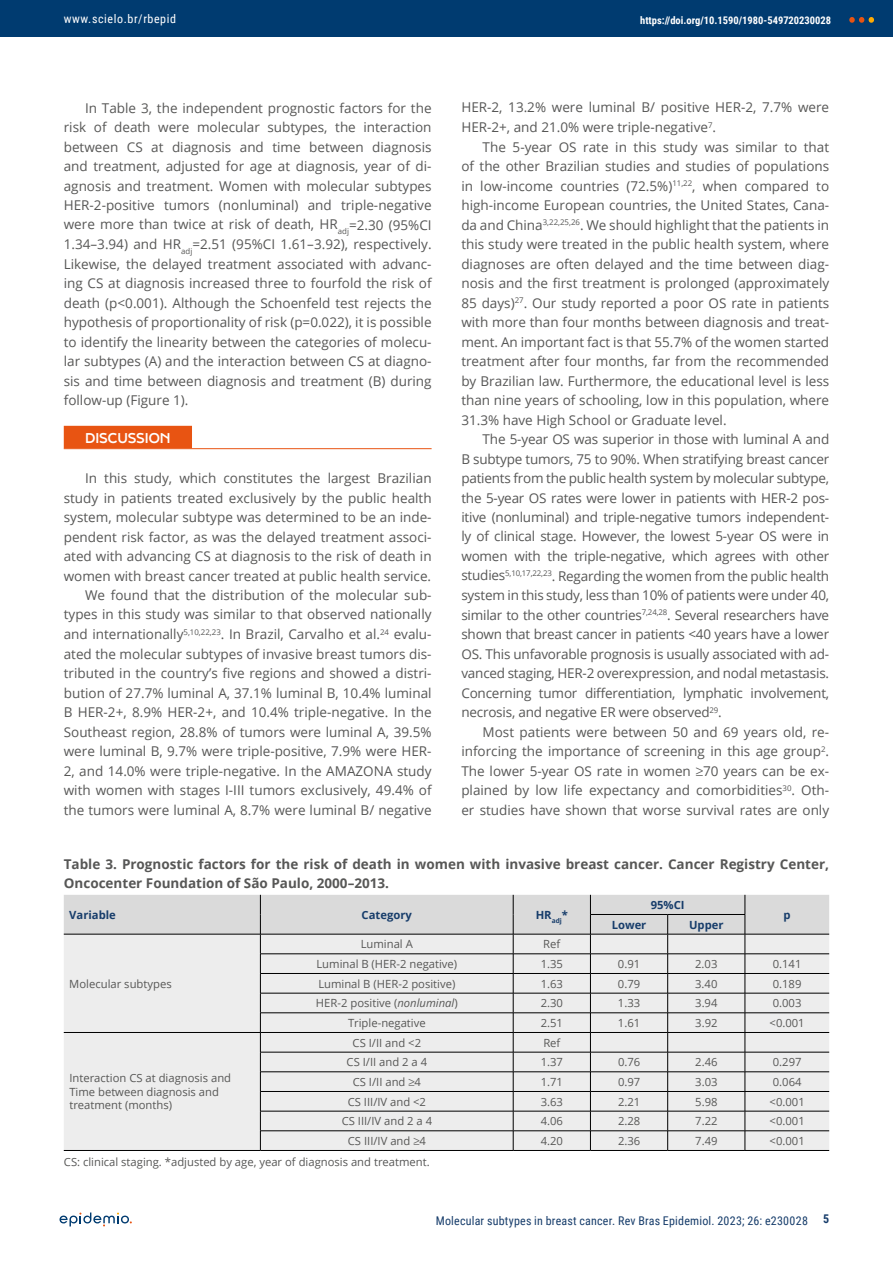
<style>
.page{position:relative;width:893px;height:1263px;background:#fff}
.page>*{position:absolute;margin:0;border:0;box-sizing:border-box;transform-origin:0 0}
.t1{font:13.5px/19.5px "Open Sans";color:#575756;text-align:justify}
.t2{font:700 13.5px/19.5px "Open Sans";color:#575756}
.t3{font:700 13.5px "Final Six";color:#fff}
.t4{font:12px "Roboto Condensed";letter-spacing:.02em;color:#173d6b}
.t5{font:12px "Roboto Condensed";letter-spacing:.05em;color:#fff}
.t6{font:700 12px "Roboto Condensed";color:#173d6b}
.t7{font:11.25px/13.5px "Open Sans";color:#575756}
.t8{font:700 11.25px "Open Sans";color:#173d6b}
.t9{font:700 10.5px "Roboto Condensed";color:#fff}
.s1{font-style:italic}
</style>
<div class="page">
<div style="left:0;top:0;width:893px;height:36px;background:#003b70"></div>
<svg style="left:849px;top:17px;width:25px;height:6px"></svg>
<svg style="left:60px;top:1212px;width:72px;height:14px"></svg>
<div style="left:64px;top:426px;width:128px;height:22px;background:#e85412"></div>
<hr style="left:64px;top:448px;width:368px;height:1px;background:#e85412">
<hr style="left:64px;top:1150px;width:196px;height:1px;background:#000">
<svg style="left:64px;top:895px;width:765px;height:255px;background:#e0e0e0"></svg>
<hr style="left:260px;top:1150px;width:253px;height:1px;background:#000">
<hr style="left:513px;top:1150px;width:77px;height:1px;background:#000">
<hr style="left:590px;top:1150px;width:78px;height:1px;background:#000">
<hr style="left:668px;top:1150px;width:77px;height:1px;background:#000">
<hr style="left:745px;top:1150px;width:84px;height:1px;background:#000">
<p class="t5" style="left:64px;top:10px;width:114px">www.scielo.br/rbepid</p>
<p class="t9" style="left:640px;top:12px;width:192px">https://doi.org/10.1590/1980-549720230028</p>
<p class="t1" style="left:64px;top:98px;width:369px;text-indent:21px">In Table 3, the independent prognostic factors for the risk of death were molecular subtypes, the interaction between CS at diagnosis and time between diagnosis and treatment, adjusted for age at diagnosis, year of di&shy;agnosis and treatment. Women with molecular subtypes HER-2-positive tumors (nonluminal) and triple-negative were more than twice at risk of death, HR<sub>adj</sub>=2.30 (95%CI 1.34–3.94) and HR<sub>adj</sub>=2.51 (95%CI 1.61–3.92), respectively.<br>Likewise, the delayed treatment associated with advanc&shy;ing CS at diagnosis increased three to fourfold the risk of death (p&lt;0.001). Although the Schoenfeld test rejects the hypothesis of proportionality of risk (p=0.022), it is possible to identify the linearity between the categories of molecu&shy;lar subtypes (A) and the interaction between CS at diagno&shy;sis and time between diagnosis and treatment (B) during follow-up (Figure 1).</p>
<p class="t3" style="left:85px;top:428px;width:87px">DISCUSSION</p>
<p class="t1" style="left:64px;top:468px;width:369px;text-align:right">In this study, which constitutes the largest Brazilian study in patients treated exclusively by the public health system, molecular subtype was determined to be an inde&shy;pendent risk factor, as was the delayed treatment associ&shy;ated with advancing CS at diagnosis to the risk of death in women with breast cancer treated at public health service.<br>We found that the distribution of the molecular sub&shy;types in this study was similar to that observed nationally and internationally<sup>5,10,22,23</sup>. In Brazil, Carvalho et al.<sup>24</sup> evalu&shy;ated the molecular subtypes of invasive breast tumors dis&shy;tributed in the country’s five regions and showed a distri&shy;bution of 27.7% luminal A, 37.1% luminal B, 10.4% luminal B HER-2+, 8.9% HER-2+, and 10.4% triple-negative. In the Southeast region, 28.8% of tumors were luminal A, 39.5% were luminal B, 9.7% were triple-positive, 7.9% were HER-2, and 14.0% were triple-negative. In the AMAZONA study with women with stages I-III tumors exclusively, 49.4% of the tumors were luminal A, 8.7% were luminal B/ negative</p>
<p class="t1" style="left:461px;top:97px;width:369px">HER-2, 13.2% were luminal B/ positive HER-2, 7.7% were<br>HER-2+, and 21.0% were triple-negative<sup>7</sup>.</p>
<p class="t1" style="left:461px;top:136px;width:369px;text-indent:21px">The 5-year OS rate in this study was similar to that of the other Brazilian studies and studies of populations in low-income countries (72.5%)<sup>11,22</sup>, when compared to high-income European countries, the United States, Cana&shy;da and China<sup>3,22,25,26</sup>. We should highlight that the patients in this study were treated in the public health system, where diagnoses are often delayed and the time between diag&shy;nosis and the first treatment is prolonged (approximately 85 days)<sup>27</sup>. Our study reported a poor OS rate in patients with more than four months between diagnosis and treat&shy;ment. An important fact is that 55.7% of the women started treatment after four months, far from the recommended by Brazilian law. Furthermore, the educational level is less than nine years of schooling, low in this population, where 31.3% have High School or Graduate level.</p>
<p class="t1" style="left:461px;top:429px;width:369px;text-indent:21px">The 5-year OS was superior in those with luminal A and B subtype tumors, 75 to 90%. When stratifying breast cancer patients from the public health system by molecular subtype, the 5-year OS rates were lower in patients with HER-2 pos&shy;itive (nonluminal) and triple-negative tumors independent&shy;ly of clinical stage. However, the lowest 5-year OS were in women with the triple-negative, which agrees with other studies<sup>5,10,17,22,23</sup>. Regarding the women from the public health system in this study, less than 10% of patients were under 40, similar to the other countries<sup>7,24,28</sup>. Several researchers have shown that breast cancer in patients &lt;40 years have a lower OS. This unfavorable prognosis is usually associated with ad&shy;vanced staging, HER-2 overexpression, and nodal metastasis.<br>Concerning tumor differentiation, lymphatic involvement, necrosis, and negative ER were observed<sup>29</sup>.</p>
<p class="t1" style="left:461px;top:721px;width:369px;text-indent:21px">Most patients were between 50 and 69 years old, re&shy;inforcing the importance of screening in this age group<sup>2</sup>.<br>The lower 5-year OS rate in women ≥70 years can be ex&shy;plained by low life expectancy and comorbidities<sup>30</sup>. Oth&shy;er studies have shown that worse survival rates are only</p>
<p class="t2" style="left:64px;top:854px;width:767px">Table 3. Prognostic factors for the risk of death in women with invasive breast cancer. Cancer Registry Center,<br>Oncocenter Foundation of São Paulo, 2000–2013.</p>
<p class="t8" style="left:69px;top:907px;width:48px">Variable</p>
<p class="t8" style="left:362px;top:907px;width:52px">Category</p>
<p class="t8" style="left:536px;top:907px;width:34px">HR<sub>adj</sub>*</p>
<p class="t8" style="left:651px;top:897px;width:35px">95%CI</p>
<p class="t8" style="left:783px;top:907px;width:9px">p</p>
<p class="t8" style="left:612px;top:916px;width:36px">Lower</p>
<p class="t8" style="left:689px;top:916px;width:36px">Upper</p>
<p class="t7" style="left:69px;top:976px;width:104px">Molecular subtypes</p>
<p class="t7" style="left:361px;top:937px;width:54px">Luminal A</p>
<p class="t7" style="left:543px;top:937px;width:19px">Ref</p>
<p class="t7" style="left:316px;top:957px;width:142px">Luminal B (HER-2 negative)</p>
<p class="t7" style="left:541px;top:957px;width:24px">1.35</p>
<p class="t7" style="left:618px;top:957px;width:24px">0.91</p>
<p class="t7" style="left:695px;top:957px;width:24px">2.03</p>
<p class="t7" style="left:773px;top:957px;width:30px">0.141</p>
<p class="t7" style="left:318px;top:976px;width:139px">Luminal B (HER-2 positive)</p>
<p class="t7" style="left:541px;top:976px;width:24px">1.63</p>
<p class="t7" style="left:618px;top:976px;width:24px">0.79</p>
<p class="t7" style="left:695px;top:976px;width:24px">3.40</p>
<p class="t7" style="left:773px;top:976px;width:30px">0.189</p>
<p class="t7" style="left:316px;top:996px;width:143px">HER-2 positive (<span class="s1">nonluminal</span>)</p>
<p class="t7" style="left:541px;top:996px;width:24px">2.30</p>
<p class="t7" style="left:618px;top:996px;width:24px">1.33</p>
<p class="t7" style="left:695px;top:996px;width:24px">3.94</p>
<p class="t7" style="left:773px;top:996px;width:30px">0.003</p>
<p class="t7" style="left:348px;top:1016px;width:79px">Triple-negative</p>
<p class="t7" style="left:541px;top:1016px;width:24px">2.51</p>
<p class="t7" style="left:618px;top:1016px;width:24px">1.61</p>
<p class="t7" style="left:695px;top:1016px;width:24px">3.92</p>
<p class="t7" style="left:769px;top:1016px;width:37px">&lt;0.001</p>
<p class="t7" style="left:353px;top:1035px;width:70px">CS I/II and &lt;2</p>
<p class="t7" style="left:543px;top:1035px;width:19px">Ref</p>
<p class="t7" style="left:347px;top:1055px;width:82px">CS I/II and 2 a 4</p>
<p class="t7" style="left:541px;top:1055px;width:24px">1.37</p>
<p class="t7" style="left:618px;top:1055px;width:24px">0.76</p>
<p class="t7" style="left:695px;top:1055px;width:24px">2.46</p>
<p class="t7" style="left:773px;top:1055px;width:30px">0.297</p>
<p class="t7" style="left:353px;top:1075px;width:70px">CS I/II and ≥4</p>
<p class="t7" style="left:541px;top:1075px;width:24px">1.71</p>
<p class="t7" style="left:618px;top:1075px;width:24px">0.97</p>
<p class="t7" style="left:695px;top:1075px;width:24px">3.03</p>
<p class="t7" style="left:773px;top:1075px;width:30px">0.064</p>
<p class="t7" style="left:348px;top:1094px;width:80px">CS III/IV and &lt;2</p>
<p class="t7" style="left:541px;top:1094px;width:24px">3.63</p>
<p class="t7" style="left:618px;top:1094px;width:24px">2.21</p>
<p class="t7" style="left:695px;top:1094px;width:24px">5.98</p>
<p class="t7" style="left:770px;top:1094px;width:37px">&lt;0.001</p>
<p class="t7" style="left:342px;top:1114px;width:92px">CS III/IV and 2 a 4</p>
<p class="t7" style="left:541px;top:1114px;width:24px">4.06</p>
<p class="t7" style="left:618px;top:1114px;width:24px">2.28</p>
<p class="t7" style="left:695px;top:1114px;width:24px">7.22</p>
<p class="t7" style="left:770px;top:1114px;width:37px">&lt;0.001</p>
<p class="t7" style="left:348px;top:1134px;width:80px">CS III/IV and ≥4</p>
<p class="t7" style="left:541px;top:1134px;width:24px">4.20</p>
<p class="t7" style="left:618px;top:1134px;width:24px">2.36</p>
<p class="t7" style="left:695px;top:1134px;width:24px">7.49</p>
<p class="t7" style="left:770px;top:1134px;width:37px">&lt;0.001</p>
<p class="t7" style="left:64px;top:1154px;width:367px">CS: clinical staging. *adjusted by age, year of diagnosis and treatment.</p>
<p class="t7" style="left:69px;top:1071px;width:163px">Interaction CS at diagnosis and<br>Time between diagnosis and treatment (months)</p>
<p class="t4" style="left:436px;top:1212px;width:374px">Molecular subtypes in breast cancer. Rev Bras Epidemiol. 2023; 26: e230028</p>
<p class="t6" style="left:823px;top:1211px;width:8px">5</p>
</div>
